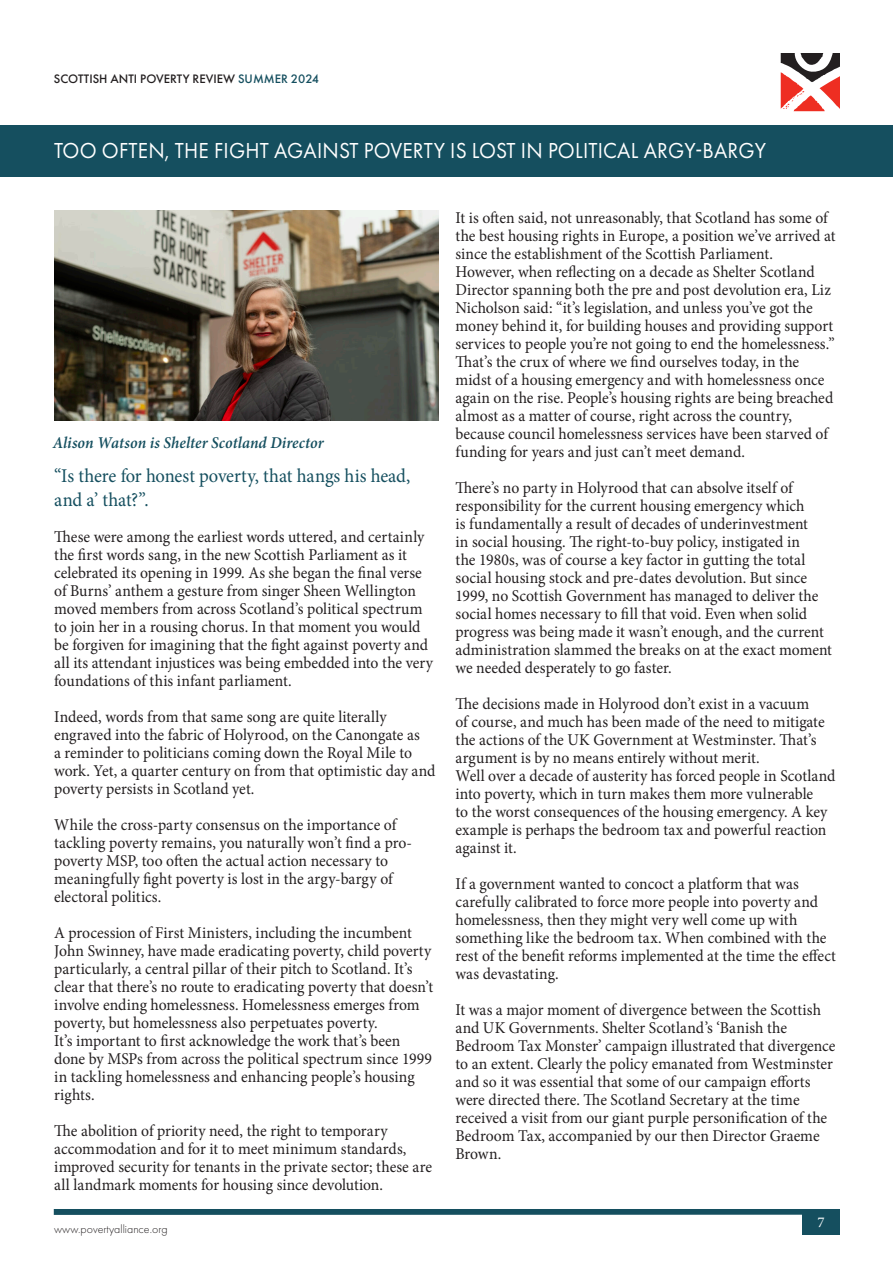
<style>
.page{position:relative;width:893px;height:1263px;background:#fff}
.page>*{position:absolute;margin:0;border:0;box-sizing:border-box;transform-origin:0 0}
.heading{font:22.5px "Futura PT";letter-spacing:.01em;color:#fff;scale:.95 1}
.t1{font:19.5px/24px "Minion Pro";letter-spacing:-.005em;color:#154f5f;scale:.95 1}
.t2{font:16.5px/18px "Minion Pro";color:#231f20;scale:.95 1}
.t3{font:italic 600 16.5px "Minion Pro";letter-spacing:.005em;color:#154f5f;scale:.95 1}
.body_text{font:15px "Minion Pro";color:#fff}
.t4{font:500 12.75px "Futura PT";color:#231f20}
.t5{font:300 12px "Futura PT";color:#231f20}
.s1{color:#154f5f}
</style>
<div class="page">
<div style="left:54px;top:1209px;width:785px;height:6px;background:#154f5f"></div>
<div style="left:802px;top:1209px;width:38px;height:25px;background:#154f5f"></div>
<div style="left:0;top:125px;width:893px;height:52px;background:#154f5f"></div>
<img style="left:54px;top:211px;width:384px;height:210px">
<svg style="left:781px;top:53px;width:59px;height:58px"></svg>
<p class="t4" style="left:54px;top:71px;width:267px">SCOTTISH ANTI POVERTY REVIEW <span class="s1">SUMMER 2024</span></p>
<p class="heading" style="left:54px;top:137px;width:751px">TOO OFTEN, THE FIGHT AGAINST POVERTY IS LOST IN POLITICAL ARGY-BARGY</p>
<p class="t3" style="left:53px;top:431px;width:287px">Alison Watson is Shelter Scotland Director</p>
<p class="t1" style="left:54px;top:464px;width:376px">“Is there for honest poverty, that hangs his head, and a’ that?”.</p>
<p class="t2" style="left:54px;top:528px;width:400px">These were among the earliest words uttered, and certainly the first words sang, in the new Scottish Parliament as it celebrated its opening in 1999. As she began the final verse of Burns’ anthem a gesture from singer Sheen Wellington moved members from across Scotland’s political spectrum to join her in a rousing chorus. In that moment you would be forgiven for imagining that the fight against poverty and all its attendant injustices was being embedded into the very foundations of this infant parliament.</p>
<p class="t2" style="left:54px;top:708px;width:403px">Indeed, words from that same song are quite literally engraved into the fabric of Holyrood, on the Canongate as<br>a reminder to politicians coming down the Royal Mile to work. Yet, a quarter century on from that optimistic day and poverty persists in Scotland yet.</p>
<p class="t2" style="left:54px;top:816px;width:378px">While the cross-party consensus on the importance of tackling poverty remains, you naturally won’t find a pro&shy;poverty MSP, too often the actual action necessary to meaningfully fight poverty is lost in the argy-bargy of electoral politics.</p>
<p class="t2" style="left:54px;top:924px;width:401px">A procession of First Ministers, including the incumbent John Swinney, have made eradicating poverty, child poverty particularly, a central pillar of their pitch to Scotland. It’s clear that there’s no route to eradicating poverty that doesn’t involve ending homelessness. Homelessness emerges from poverty, but homelessness also perpetuates poverty.</p>
<p class="t2" style="left:54px;top:1032px;width:399px">It’s important to first acknowledge the work that’s been done by MSPs from across the political spectrum since 1999 in tackling homelessness and enhancing people’s housing rights.</p>
<p class="t2" style="left:54px;top:1122px;width:399px">The abolition of priority need, the right to temporary accommodation and for it to meet minimum standards, improved security for tenants in the private sector; these are all landmark moments for housing since devolution.</p>
<p class="t5" style="left:54px;top:1222px;width:115px">www.povertyalliance.org</p>
<p class="t2" style="left:455px;top:209px;width:402px">It is often said, not unreasonably, that Scotland has some of the best housing rights in Europe, a position we’ve arrived at since the establishment of the Scottish Parliament.</p>
<p class="t2" style="left:455px;top:263px;width:401px">However, when reflecting on a decade as Shelter Scotland Director spanning both the pre and post devolution era, Liz Nicholson said: “it’s legislation, and unless you’ve got the money behind it, for building houses and providing support services to people you’re not going to end the homelessness.”</p>
<p class="t2" style="left:455px;top:353px;width:399px">That’s the crux of where we find ourselves today, in the midst of a housing emergency and with homelessness once again on the rise. People’s housing rights are being breached almost as a matter of course, right across the country, because council homelessness services have been starved of funding for years and just can’t meet demand.</p>
<p class="t2" style="left:455px;top:479px;width:398px">There’s no party in Holyrood that can absolve itself of responsibility for the current housing emergency which<br>is fundamentally a result of decades of underinvestment<br>in social housing. The right-to-buy policy, instigated in<br>the 1980s, was of course a key factor in gutting the total social housing stock and pre-dates devolution. But since 1999, no Scottish Government has managed to deliver the social homes necessary to fill that void. Even when solid progress was being made it wasn’t enough, and the current administration slammed the breaks on at the exact moment we needed desperately to go faster.</p>
<p class="t2" style="left:455px;top:695px;width:390px">The decisions made in Holyrood don’t exist in a vacuum of course, and much has been made of the need to mitigate the actions of the UK Government at Westminster. That’s argument is by no means entirely without merit.</p>
<p class="t2" style="left:455px;top:767px;width:402px">Well over a decade of austerity has forced people in Scotland into poverty, which in turn makes them more vulnerable<br>to the worst consequences of the housing emergency. A key example is perhaps the bedroom tax and powerful reaction against it.</p>
<p class="t2" style="left:455px;top:875px;width:402px">If a government wanted to concoct a platform that was carefully calibrated to force more people into poverty and homelessness, then they might very well come up with something like the bedroom tax. When combined with the rest of the benefit reforms implemented at the time the effect was devastating.</p>
<p class="t2" style="left:455px;top:1001px;width:402px">It was a major moment of divergence between the Scottish and UK Governments. Shelter Scotland’s ‘Banish the Bedroom Tax Monster’ campaign illustrated that divergence to an extent. Clearly the policy emanated from Westminster and so it was essential that some of our campaign efforts were directed there. The Scotland Secretary at the time received a visit from our giant purple personification of the Bedroom Tax, accompanied by our then Director Graeme Brown.</p>
<p class="body_text" style="left:817px;top:1212px;width:9px">7</p>
</div>
